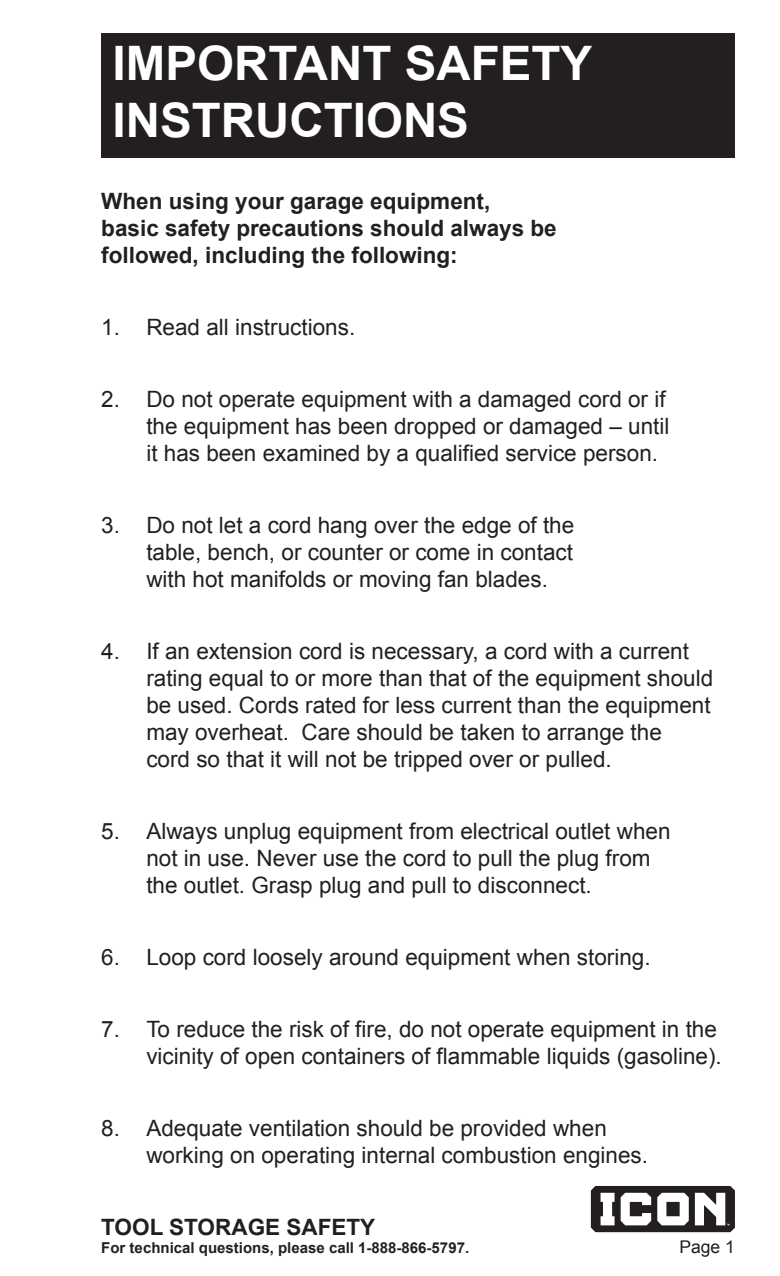
<style>
.page{position:relative;width:780px;height:1276px;background:#fff}
.page>*{position:absolute;margin:0;border:0;box-sizing:border-box;transform-origin:0 0}
.Heading{font:700 47.5px/57px "Arial";color:#fff}
.t1{font:22.5px/27px "Arial";color:#231f20}
.Safety_Section_Messa{font:700 22.5px/27px "Arial";color:#231f20}
.t2{font:17.5px "Arial";color:#231f20}
.t3{font:700 15px "Arial";color:#231f20}
</style>
<div class="page">
<svg style="left:591px;top:1186px;width:144px;height:46px"></svg>
<div style="left:101px;top:34px;width:634px;height:124px;background:#231f20"></div>
<p class="Heading" style="left:112px;top:36px;width:481px">IMPORTANT SAFETY<br>INSTRUCTIONS</p>
<p class="Safety_Section_Messa" style="left:101px;top:188px;width:457px">When using your garage equipment,<br>basic safety precautions should always be followed, including the following:</p>
<p class="t1" style="left:101px;top:313px;width:255px">1. Read all instructions.</p>
<p class="t1" style="left:146px;top:385px;width:524px;text-indent:-45px">2. Do not operate equipment with a damaged cord or if the equipment has been dropped or damaged – until it has been examined by a qualified service person.</p>
<p class="t1" style="left:146px;top:511px;width:429px;text-align:justify;text-indent:-45px">3. Do not let a cord hang over the edge of the table, bench, or counter or come in contact with hot manifolds or moving fan blades.</p>
<p class="t1" style="left:146px;top:637px;width:568px;text-indent:-45px">4. If an extension cord is necessary, a cord with a current rating equal to or more than that of the equipment should be used. Cords rated for less current than the equipment may overheat. Care should be taken to arrange the<br>cord so that it will not be tripped over or pulled.</p>
<p class="t1" style="left:146px;top:817px;width:525px;text-indent:-45px">5. Always unplug equipment from electrical outlet when not in use. Never use the cord to pull the plug from the outlet. Grasp plug and pull to disconnect.</p>
<p class="t1" style="left:101px;top:943px;width:550px">6. Loop cord loosely around equipment when storing.</p>
<p class="t1" style="left:101px;top:1015px;width:622px;text-align:right">7. To reduce the risk of fire, do not operate equipment in the vicinity of open containers of flammable liquids (gasoline).</p>
<p class="t1" style="left:146px;top:1114px;width:503px;text-indent:-45px">8. Adequate ventilation should be provided when working on operating internal combustion engines.</p>
<p class="Safety_Section_Messa" style="left:101px;top:1214px;width:275px">TOOL STORAGE SAFETY</p>
<p class="t3" style="left:101px;top:1237px;width:369px">For technical questions, please call 1-888-866-5797.</p>
<p class="t2" style="left:679px;top:1235px;width:57px">Page 1</p>
</div>
